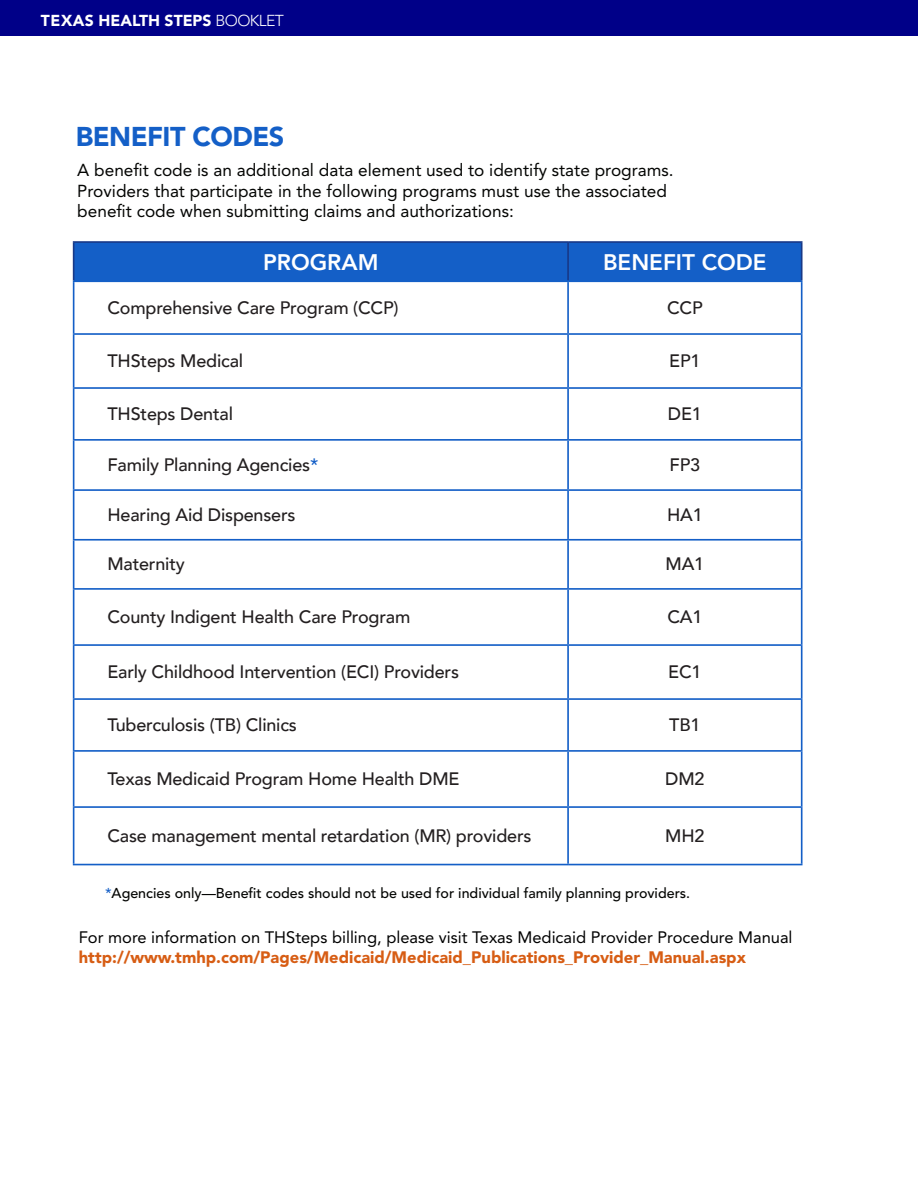
<style>
.page{position:relative;width:918px;height:1188px;background:#fff}
.page>*{position:absolute;margin:0;border:0;box-sizing:border-box;transform-origin:0 0}
.t1{font:900 27px "Avenir LT Std";letter-spacing:-.02em;color:#145fc7}
.Back_panel_text{font:800 22.5px "Avenir";color:#fff}
.Back_panel_text-2{font:500 18px "Avenir";letter-spacing:-.01em;color:#231f20}
.t2{font:17.25px/20.7px "Avenir LT Std";color:#040503}
.t3{font:16.5px "Avenir LT Std";color:#000}
.t4{font:900 16.5px "Avenir LT Std";color:#d75d14}
.t5{font:900 15.75px "Avenir LT Std";color:#fff}
.t6{font:500 14.25px "Avenir LT Std";color:#040503}
.s1{font-weight:300}
.s2{color:#145fc7}
</style>
<div class="page">
<div style="left:74px;top:243px;width:727px;height:37px;background:#145fc7"></div>
<svg style="left:74px;top:282px;width:727px;height:582px"></svg>
<hr style="left:568px;top:241px;width:235px;height:2px;background:#183988">
<hr style="left:801px;top:243px;width:2px;height:37px;background:#183988">
<hr style="left:73px;top:241px;width:495px;height:2px;background:#183988">
<hr style="left:73px;top:243px;width:1px;height:37px;background:#183988">
<hr style="left:567px;top:243px;width:2px;height:37px;background:#183988">
<hr style="left:73px;top:280px;width:495px;height:2px;background:#145fc7">
<hr style="left:73px;top:282px;width:1px;height:51px;background:#145fc7">
<hr style="left:73px;top:333px;width:495px;height:2px;background:#145fc7">
<hr style="left:73px;top:335px;width:1px;height:52px;background:#145fc7">
<hr style="left:73px;top:387px;width:495px;height:2px;background:#145fc7">
<hr style="left:73px;top:389px;width:1px;height:50px;background:#145fc7">
<hr style="left:73px;top:439px;width:495px;height:2px;background:#145fc7">
<hr style="left:73px;top:441px;width:1px;height:48px;background:#145fc7">
<hr style="left:73px;top:489px;width:495px;height:2px;background:#145fc7">
<hr style="left:73px;top:491px;width:1px;height:48px;background:#145fc7">
<hr style="left:73px;top:539px;width:495px;height:2px;background:#145fc7">
<hr style="left:73px;top:541px;width:1px;height:47px;background:#145fc7">
<hr style="left:73px;top:588px;width:495px;height:2px;background:#145fc7">
<hr style="left:73px;top:590px;width:1px;height:54px;background:#145fc7">
<hr style="left:73px;top:644px;width:495px;height:2px;background:#145fc7">
<hr style="left:73px;top:646px;width:1px;height:52px;background:#145fc7">
<hr style="left:73px;top:698px;width:495px;height:2px;background:#145fc7">
<hr style="left:73px;top:700px;width:1px;height:50px;background:#145fc7">
<hr style="left:73px;top:750px;width:495px;height:2px;background:#145fc7">
<hr style="left:73px;top:752px;width:1px;height:54px;background:#145fc7">
<hr style="left:73px;top:806px;width:495px;height:2px;background:#145fc7">
<hr style="left:73px;top:808px;width:1px;height:56px;background:#145fc7">
<hr style="left:73px;top:864px;width:495px;height:1px;background:#145fc7">
<hr style="left:568px;top:280px;width:235px;height:2px;background:#145fc7">
<hr style="left:567px;top:282px;width:2px;height:51px;background:#145fc7">
<hr style="left:801px;top:282px;width:2px;height:51px;background:#145fc7">
<hr style="left:568px;top:333px;width:235px;height:2px;background:#145fc7">
<hr style="left:567px;top:335px;width:2px;height:52px;background:#145fc7">
<hr style="left:801px;top:335px;width:2px;height:52px;background:#145fc7">
<hr style="left:568px;top:387px;width:235px;height:2px;background:#145fc7">
<hr style="left:567px;top:389px;width:2px;height:50px;background:#145fc7">
<hr style="left:801px;top:389px;width:2px;height:50px;background:#145fc7">
<hr style="left:568px;top:439px;width:235px;height:2px;background:#145fc7">
<hr style="left:567px;top:441px;width:2px;height:48px;background:#145fc7">
<hr style="left:801px;top:441px;width:2px;height:48px;background:#145fc7">
<hr style="left:568px;top:489px;width:235px;height:2px;background:#145fc7">
<hr style="left:567px;top:491px;width:2px;height:48px;background:#145fc7">
<hr style="left:801px;top:491px;width:2px;height:48px;background:#145fc7">
<hr style="left:568px;top:539px;width:235px;height:2px;background:#145fc7">
<hr style="left:567px;top:541px;width:2px;height:47px;background:#145fc7">
<hr style="left:801px;top:541px;width:2px;height:47px;background:#145fc7">
<hr style="left:568px;top:588px;width:235px;height:2px;background:#145fc7">
<hr style="left:567px;top:590px;width:2px;height:54px;background:#145fc7">
<hr style="left:801px;top:590px;width:2px;height:54px;background:#145fc7">
<hr style="left:568px;top:644px;width:235px;height:2px;background:#145fc7">
<hr style="left:567px;top:646px;width:2px;height:52px;background:#145fc7">
<hr style="left:801px;top:646px;width:2px;height:52px;background:#145fc7">
<hr style="left:568px;top:698px;width:235px;height:2px;background:#145fc7">
<hr style="left:567px;top:700px;width:2px;height:50px;background:#145fc7">
<hr style="left:801px;top:700px;width:2px;height:50px;background:#145fc7">
<hr style="left:568px;top:750px;width:235px;height:2px;background:#145fc7">
<hr style="left:567px;top:752px;width:2px;height:54px;background:#145fc7">
<hr style="left:801px;top:752px;width:2px;height:54px;background:#145fc7">
<hr style="left:568px;top:806px;width:235px;height:2px;background:#145fc7">
<hr style="left:567px;top:808px;width:2px;height:56px;background:#145fc7">
<hr style="left:801px;top:808px;width:2px;height:56px;background:#145fc7">
<hr style="left:568px;top:864px;width:235px;height:1px;background:#145fc7">
<div style="left:0;top:0;width:918px;height:35px;background:#008"></div>
<p class="t5" style="left:41px;top:11px;width:244px">TEXAS HEALTH STEPS <span class="s1">BOOKLET</span></p>
<p class="t1" style="left:76px;top:121px;width:210px">BENEFIT CODES</p>
<p class="t2" style="left:77px;top:160px;width:598px">A benefit code is an additional data element used to identify state programs.<br>Providers that participate in the following programs must use the associated benefit code when submitting claims and authorizations:</p>
<p class="Back_panel_text" style="left:263px;top:245px;width:117px">PROGRAM</p>
<p class="Back_panel_text" style="left:603px;top:245px;width:165px">BENEFIT CODE</p>
<p class="Back_panel_text-2" style="left:107px;top:292px;width:293px">Comprehensive Care Program (CCP)</p>
<p class="Back_panel_text-2" style="left:667px;top:292px;width:37px">CCP</p>
<p class="Back_panel_text-2" style="left:107px;top:345px;width:137px">THSteps Medical</p>
<p class="Back_panel_text-2" style="left:669px;top:345px;width:33px">EP1</p>
<p class="Back_panel_text-2" style="left:107px;top:398px;width:127px">THSteps Dental</p>
<p class="Back_panel_text-2" style="left:668px;top:398px;width:35px">DE1</p>
<p class="Back_panel_text-2" style="left:107px;top:449px;width:213px">Family Planning Agencies<span class="s2">*</span></p>
<p class="Back_panel_text-2" style="left:670px;top:449px;width:32px">FP3</p>
<p class="Back_panel_text-2" style="left:107px;top:499px;width:190px">Hearing Aid Dispensers</p>
<p class="Back_panel_text-2" style="left:667px;top:499px;width:37px">HA1</p>
<p class="Back_panel_text-2" style="left:107px;top:549px;width:79px">Maternity</p>
<p class="Back_panel_text-2" style="left:666px;top:549px;width:40px">MA1</p>
<p class="Back_panel_text-2" style="left:107px;top:601px;width:305px">County Indigent Health Care Program</p>
<p class="Back_panel_text-2" style="left:667px;top:601px;width:36px">CA1</p>
<p class="Back_panel_text-2" style="left:107px;top:656px;width:353px">Early Childhood Intervention (ECI) Providers</p>
<p class="Back_panel_text-2" style="left:668px;top:656px;width:35px">EC1</p>
<p class="Back_panel_text-2" style="left:107px;top:709px;width:191px">Tuberculosis (TB) Clinics</p>
<p class="Back_panel_text-2" style="left:669px;top:709px;width:33px">TB1</p>
<p class="Back_panel_text-2" style="left:107px;top:763px;width:354px">Texas Medicaid Program Home Health DME</p>
<p class="Back_panel_text-2" style="left:665px;top:763px;width:41px">DM2</p>
<p class="Back_panel_text-2" style="left:107px;top:820px;width:426px">Case management mental retardation (MR) providers</p>
<p class="Back_panel_text-2" style="left:665px;top:820px;width:41px">MH2</p>
<p class="t6" style="left:105px;top:885px;width:587px"><span class="s2">*</span>Agencies only—Benefit codes should not be used for individual family planning providers.</p>
<p class="t3" style="left:79px;top:928px;width:715px">For more information on THSteps billing, please visit Texas Medicaid Provider Procedure Manual</p>
<p class="t4" style="left:79px;top:948px;width:669px">http://www.tmhp.com/Pages/Medicaid/Medicaid_Publications_Provider_Manual.aspx</p>
</div>
